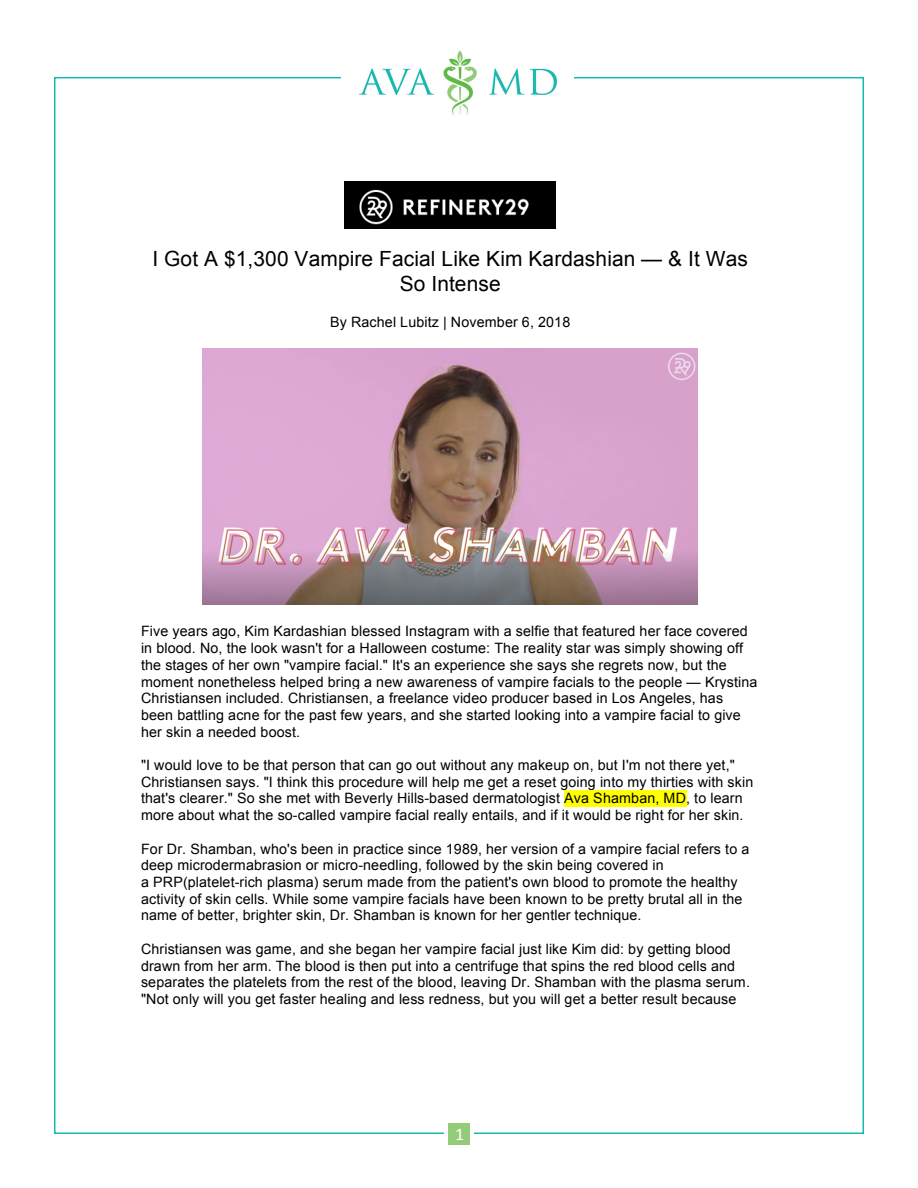
<style>
.page{position:relative;width:918px;height:1188px;background:#fff}
.page>*{position:absolute;margin:0;border:0;box-sizing:border-box;transform-origin:0 0}
.t1{font:21px/24.5px "Arial";letter-spacing:.005em;color:#000;text-align:center}
.t2{font:18px "Calibri";color:#fff}
.t3{font:14.25px/16.6px "Arial";letter-spacing:.01em;color:#000}
</style>
<div class="page">
<img style="left:359px;top:50px;width:199px;height:65px">
<div style="left:448px;top:1123px;width:22px;height:22px;background:#93cb78"></div>
<div style="left:564px;top:790px;width:122px;height:17px;background:#ff0"></div>
<img style="left:345px;top:182px;width:211px;height:46px">
<img style="left:203px;top:349px;width:494px;height:255px">
<p class="t1" style="left:152px;top:247px;width:597px">I Got A $1,300 Vampire Facial Like Kim Kardashian — &amp; It Was<br>So Intense</p>
<p class="t3" style="left:330px;top:314px;width:242px">By Rachel Lubitz | November 6, 2018</p>
<p class="t3" style="left:141px;top:623px;width:618px">Five years ago, Kim Kardashian blessed Instagram with a selfie that featured her face covered in blood. No, the look wasn't for a Halloween costume: The reality star was simply showing off the stages of her own "vampire facial." It's an experience she says she regrets now, but the moment nonetheless helped bring a new awareness of vampire facials to the people — Krystina Christiansen included. Christiansen, a freelance video producer based in Los Angeles, has been battling acne for the past few years, and she started looking into a vampire facial to give her skin a needed boost.</p>
<p class="t3" style="left:141px;top:757px;width:614px">"I would love to be that person that can go out without any makeup on, but I'm not there yet," Christiansen says. "I think this procedure will help me get a reset going into my thirties with skin that's clearer." So she met with Beverly Hills-based dermatologist Ava Shamban, MD, to learn more about what the so-called vampire facial really entails, and if it would be right for her skin.</p>
<p class="t3" style="left:141px;top:841px;width:610px">For Dr. Shamban, who's been in practice since 1989, her version of a vampire facial refers to a deep microdermabrasion or micro-needling, followed by the skin being covered in<br>a PRP(platelet-rich plasma) serum made from the patient's own blood to promote the healthy activity of skin cells. While some vampire facials have been known to be pretty brutal all in the name of better, brighter skin, Dr. Shamban is known for her gentler technique.</p>
<p class="t3" style="left:141px;top:941px;width:610px">Christiansen was game, and she began her vampire facial just like Kim did: by getting blood drawn from her arm. The blood is then put into a centrifuge that spins the red blood cells and separates the platelets from the rest of the blood, leaving Dr. Shamban with the plasma serum. "Not only will you get faster healing and less redness, but you will get a better result because</p>
<p class="t2" style="left:455px;top:1123px;width:11px">1</p>
</div>
